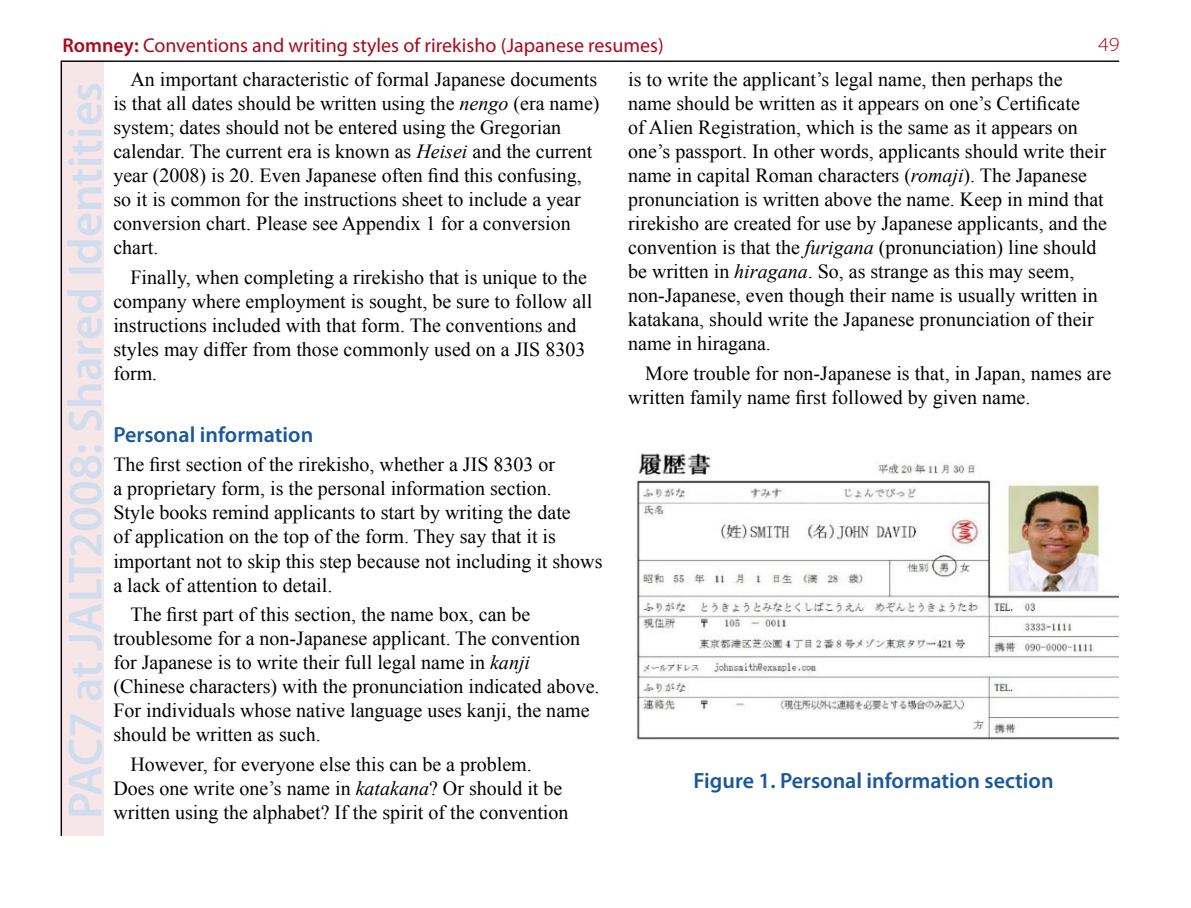
<style>
.page{position:relative;width:1191px;height:908px;background:#fff}
.page>*{position:absolute;margin:0;border:0;box-sizing:border-box;transform-origin:0 0}
.t1{font:600 48px "Myriad Pro";color:#d1ddec}
.t2{font:600 22px "Myriad Pro";color:#19579f}
.t3{font:20px/24px "Times New Roman";color:#000}
.t4{font:20px "Myriad Pro";color:#ab081d}
.t5{font:300 20px "Myriad Pro";color:#ab081d;scale:1.1 1}
.s1{font-weight:600}
.s2{font-style:italic}
</style>
<div class="page">
<div style="left:60px;top:61px;width:44px;height:774px;background:#f6e6e8"></div>
<hr style="left:61px;top:61px;width:1px;height:774px;background:#000">
<hr style="left:61px;top:61px;width:1058px;height:1px;background:#000">
<img style="left:636px;top:453px;width:483px;height:287px">
<p class="t4" style="left:62px;top:33px;width:603px"><span class="s1">Romney:</span> Conventions and writing styles of rirekisho (Japanese resumes)</p>
<p class="t5" style="left:1098px;top:32px;width:21px">49</p>
<h1 class="t1" style="left:55px;top:818px;width:738px;rotate:-90deg">PAC7 at JALT2008: Shared Identities</h1>
<p class="t3" style="left:113px;top:67px;width:487px;text-indent:17px">An important characteristic of formal Japanese documents is that all dates should be written using the <span class="s2">nengo</span> (era name) system; dates should not be entered using the Gregorian calendar. The current era is known as <span class="s2">Heisei</span> and the current year (2008) is 20. Even Japanese often find this confusing, so it is common for the instructions sheet to include a year conversion chart. Please see Appendix 1 for a conversion chart.</p>
<p class="t3" style="left:628px;top:67px;width:480px">is to write the applicant’s legal name, then perhaps the name should be written as it appears on one’s Certificate<br>of Alien Registration, which is the same as it appears on one’s passport. In other words, applicants should write their name in capital Roman characters (<span class="s2">romaji</span>). The Japanese pronunciation is written above the name. Keep in mind that rirekisho are created for use by Japanese applicants, and the convention is that the <span class="s2">furigana</span> (pronunciation) line should be written in <span class="s2">hiragana</span>. So, as strange as this may seem, non-Japanese, even though their name is usually written in katakana, should write the Japanese pronunciation of their name in hiragana.</p>
<p class="t3" style="left:628px;top:361px;width:485px;text-indent:17px">More trouble for non-Japanese is that, in Japan, names are written family name first followed by given name.</p>
<p class="t3" style="left:113px;top:265px;width:480px;text-indent:17px">Finally, when completing a rirekisho that is unique to the company where employment is sought, be sure to follow all instructions included with that form. The conventions and styles may differ from those commonly used on a JIS 8303 form.</p>
<p class="t2" style="left:113px;top:420px;width:201px">Personal information</p>
<p class="t3" style="left:113px;top:452px;width:490px">The first section of the rirekisho, whether a JIS 8303 or<br>a proprietary form, is the personal information section.<br>Style books remind applicants to start by writing the date<br>of application on the top of the form. They say that it is important not to skip this step because not including it shows a lack of attention to detail.</p>
<p class="t3" style="left:113px;top:602px;width:488px;text-indent:17px">The first part of this section, the name box, can be troublesome for a non-Japanese applicant. The convention for Japanese is to write their full legal name in <span class="s2">kanji </span>(Chinese characters) with the pronunciation indicated above.<br>For individuals whose native language uses kanji, the name should be written as such.</p>
<p class="t3" style="left:113px;top:751px;width:456px;text-indent:17px">However, for everyone else this can be a problem.<br>Does one write one’s name in <span class="s2">katakana</span>? Or should it be written using the alphabet? If the spirit of the convention</p>
<p class="t2" style="left:693px;top:766px;width:361px">Figure 1. Personal information section</p>
</div>
